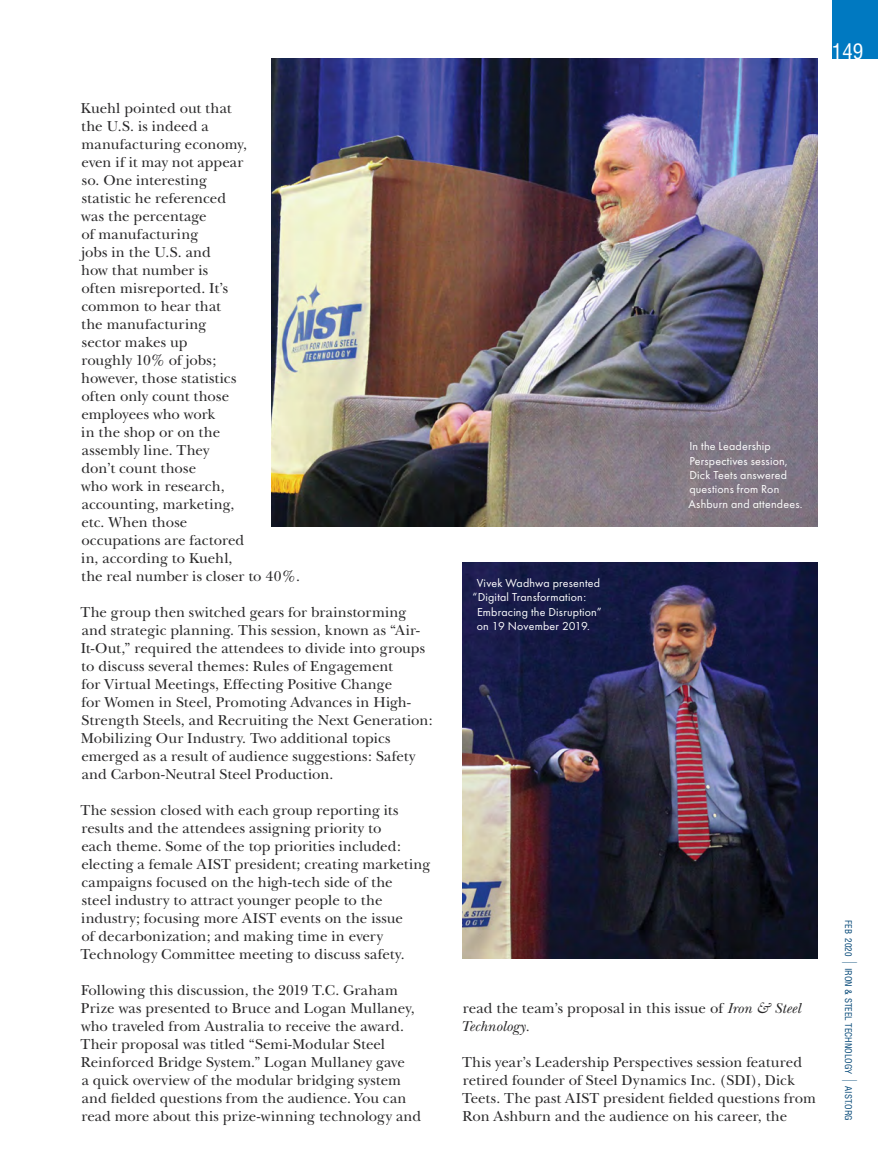
<style>
.page{position:relative;width:878px;height:1175px;background:#fff}
.page>*{position:absolute;margin:0;border:0;box-sizing:border-box;transform-origin:0 0}
.t1{font:condensed 21px "Helvetica";color:#fff}
.t2{font:15px/18px "New Baskerville";letter-spacing:.005em;color:#292829}
.t3{font:12px/14.4px "Futura T";letter-spacing:.015em;color:#fff}
.t4{font:condensed 9px "Helvetica";color:#004575}
.s1{font-style:italic}
</style>
<div class="page">
<div style="left:832px;top:0;width:46px;height:58px;background:#0079c1"></div>
<img style="left:272px;top:58px;width:545px;height:468px">
<img style="left:462px;top:562px;width:355px;height:396px">
<p class="t2" style="left:81px;top:99px;width:221px">Kuehl pointed out that<br>the U.S. is indeed a manufacturing economy,<br>even if it may not appear<br>so. One interesting<br>statistic he referenced<br>was the percentage<br>of manufacturing<br>jobs in the U.S. and<br>how that number is<br>often misreported. It’s<br>common to hear that<br>the manufacturing<br>sector makes up<br>roughly 10% of jobs;<br>however, those statistics<br>often only count those employees who work<br>in the shop or on the<br>assembly line. They<br>don’t count those<br>who work in research, accounting, marketing,<br>etc. When those<br>occupations are factored<br>in, according to Kuehl,<br>the real number is closer to 40%.</p>
<p class="t2" style="left:80px;top:603px;width:354px">The group then switched gears for brainstorming and strategic planning. This session, known as “Air-It-Out,” required the attendees to divide into groups to discuss several themes: Rules of Engagement<br>for Virtual Meetings, Effecting Positive Change<br>for Women in Steel, Promoting Advances in High-Strength Steels, and Recruiting the Next Generation:<br>Mobilizing Our Industry. Two additional topics emerged as a result of audience suggestions: Safety and Carbon-Neutral Steel Production.</p>
<p class="t2" style="left:80px;top:801px;width:351px">The session closed with each group reporting its results and the attendees assigning priority to<br>each theme. Some of the top priorities included: electing a female AIST president; creating marketing campaigns focused on the high-tech side of the<br>steel industry to attract younger people to the industry; focusing more AIST events on the issue<br>of decarbonization; and making time in every Technology Committee meeting to discuss safety.</p>
<p class="t2" style="left:80px;top:981px;width:342px">Following this discussion, the 2019 T.C. Graham Prize was presented to Bruce and Logan Mullaney, who traveled from Australia to receive the award.<br>Their proposal was titled “Semi-Modular Steel Reinforced Bridge System.” Logan Mullaney gave<br>a quick overview of the modular bridging system and fielded questions from the audience. You can read more about this prize-winning technology and</p>
<h1 class="t1" style="left:831px;top:38px;width:33px">149</h1>
<p class="t3" style="left:476px;top:575px;width:125px">Vivek Wadhwa presented</p>
<p class="t3" style="left:472px;top:590px;width:115px">“Digital Transformation:</p>
<p class="t3" style="left:477px;top:604px;width:126px">Embracing the Disruption”</p>
<p class="t3" style="left:477px;top:618px;width:114px">on 19 November 2019.</p>
<p class="t3" style="left:688px;top:439px;width:115px">In the Leadership<br>Perspectives session,<br>Dick Teets answered questions from Ron<br>Ashburn and attendees.</p>
<p class="t2" style="left:461px;top:999px;width:341px">read the team’s proposal in this issue of <span class="s1">Iron &amp; Steel<br>Technology.</span></p>
<p class="t2" style="left:462px;top:1053px;width:355px">This year’s Leadership Perspectives session featured retired founder of Steel Dynamics Inc. (SDI), Dick Teets. The past AIST president fielded questions from Ron Ashburn and the audience on his career, the</p>
<p class="t4" style="left:854px;top:920px;width:37px;rotate:90deg">FEB 2020</p>
<p class="t4" style="left:854px;top:967px;width:108px;rotate:90deg">IRON &amp; STEEL TECHNOLOGY</p>
<p class="t4" style="left:854px;top:1086px;width:36px;rotate:90deg">AIST.ORG</p>
</div>
